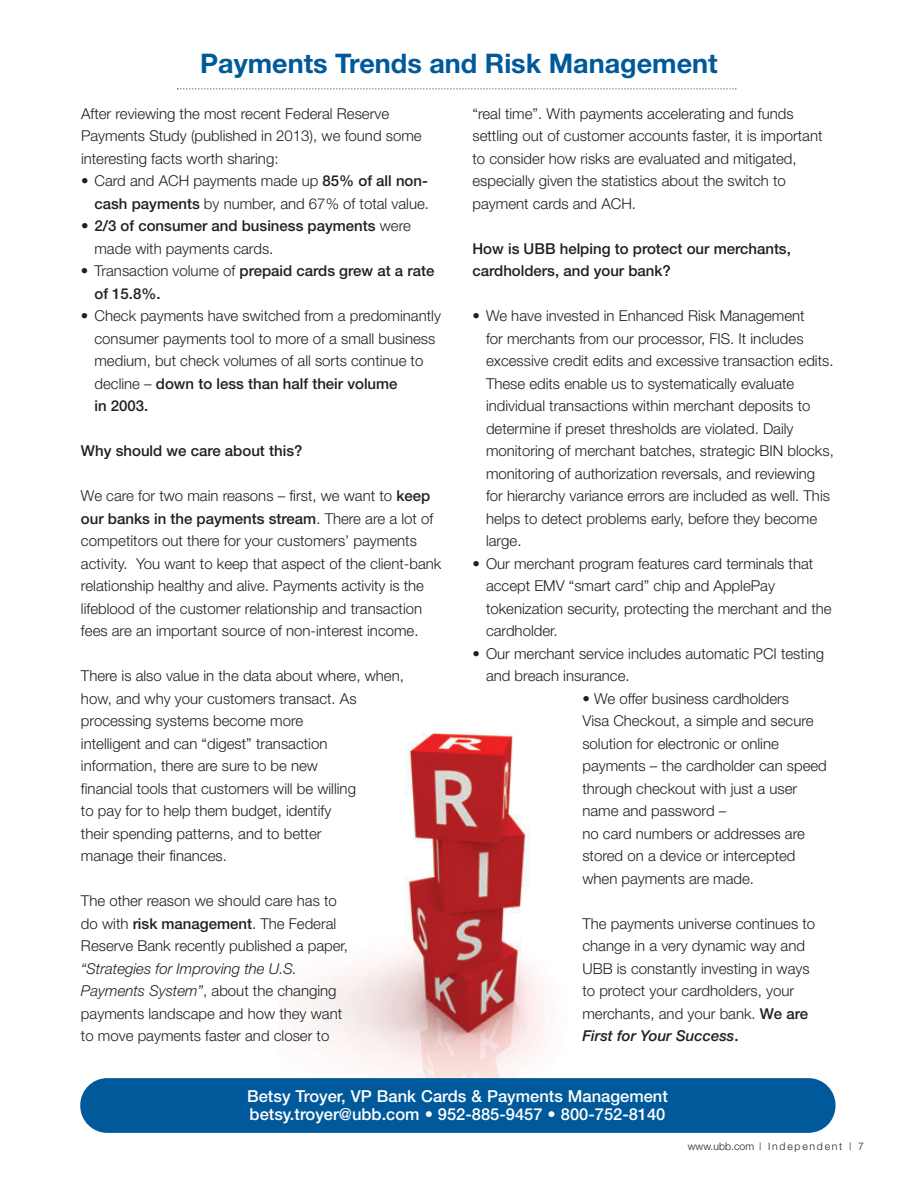
<style>
.page{position:relative;width:918px;height:1188px;background:#fff}
.page>*{position:absolute;margin:0;border:0;box-sizing:border-box;transform-origin:0 0}
.t1{font:700 27px "Helvetica Neue";color:#00599b}
.t2{font:500 16.5px/18px "Helvetica Neue";color:#fff}
.t3{font:300 15px/22.5px "Helvetica Neue";color:#231f20}
.t4{font:500 15px/22.5px "Helvetica Neue";color:#231f20}
.t5{font:300 10.5px "Helvetica Neue";letter-spacing:.165em;color:#231f20}
.s1{font-weight:500}
.s2{font-weight:300}
.s3{font-style:italic}
.s4{font-weight:500;font-style:italic}
</style>
<div class="page">
<img style="left:298px;top:733px;width:246px;height:345px">
<svg style="left:177px;top:88px;width:559px;height:2px"></svg>
<div style="left:80px;top:1078px;width:756px;height:55px;background:#00599b;border-radius:27px"></div>
<h1 class="t1" style="left:200px;top:54px;width:519px">Payments Trends and Risk Management</h1>
<p class="t3" style="left:81px;top:104px;width:342px">After reviewing the most recent Federal Reserve<br>Payments Study (published in 2013), we found some interesting facts worth sharing:</p>
<p class="t3" style="left:81px;top:171px;width:350px;text-align:right">• Card and ACH payments made up <span class="s1">85% of all non&shy;cash payments</span> by number, and 67% of total value.</p>
<p class="t4" style="left:94px;top:216px;width:318px;text-indent:-13px"><span class="s2">•</span> 2/3 of consumer and business payments <span class="s2">were made with payments cards.</span></p>
<p class="t4" style="left:94px;top:261px;width:341px;text-indent:-14px"><span class="s2">• Transaction volume of</span> prepaid cards grew at a rate of 15.8%.</p>
<p class="t3" style="left:94px;top:306px;width:348px;text-indent:-14px">• Check payments have switched from a predominantly consumer payments tool to more of a small business medium, but check volumes of all sorts continue to decline – <span class="s1">down to less than half their volume<br>in 2003.</span></p>
<p class="t4" style="left:81px;top:441px;width:223px">Why should we care about this?</p>
<p class="t3" style="left:81px;top:486px;width:362px">We care for two main reasons – first, we want to <span class="s1">keep our banks in the payments stream</span>. There are a lot of competitors out there for your customers’ payments activity. You want to keep that aspect of the client-bank relationship healthy and alive. Payments activity is the lifeblood of the customer relationship and transaction fees are an important source of non-interest income.</p>
<p class="t3" style="left:81px;top:666px;width:324px">There is also value in the data about where, when, how, and why your customers transact. As processing systems become more<br>intelligent and can “digest” transaction information, there are sure to be new<br>financial tools that customers will be willing<br>to pay for to help them budget, identify<br>their spending patterns, and to better<br>manage their finances.</p>
<p class="t3" style="left:81px;top:891px;width:269px">The other reason we should care has to do with <span class="s1">risk management</span>. The Federal<br>Reserve Bank recently published a paper,</p>
<p class="t3" style="left:81px;top:959px;width:263px"><span class="s3">“Strategies for Improving the U.S.<br>Payments System”</span>, about the changing payments landscape and how they want to move payments faster and closer to</p>
<p class="t3" style="left:472px;top:104px;width:352px">“real time”. With payments accelerating and funds settling out of customer accounts faster, it is important to consider how risks are evaluated and mitigated, especially given the statistics about the switch to payment cards and ACH.</p>
<p class="t4" style="left:472px;top:239px;width:320px">How is UBB helping to protect our merchants, cardholders, and your bank?</p>
<p class="t3" style="left:486px;top:306px;width:349px;text-indent:-14px">• We have invested in Enhanced Risk Management<br>for merchants from our processor, FIS. It includes excessive credit edits and excessive transaction edits.<br>These edits enable us to systematically evaluate individual transactions within merchant deposits to determine if preset thresholds are violated. Daily monitoring of merchant batches, strategic BIN blocks, monitoring of authorization reversals, and reviewing for hierarchy variance errors are included as well. This helps to detect problems early, before they become large.</p>
<p class="t3" style="left:486px;top:554px;width:347px;text-indent:-14px">• Our merchant program features card terminals that accept EMV “smart card” chip and ApplePay tokenization security, protecting the merchant and the cardholder.</p>
<p class="t3" style="left:486px;top:644px;width:340px;text-indent:-14px">• Our merchant service includes automatic PCI testing and breach insurance.</p>
<p class="t3" style="left:582px;top:689px;width:246px">• We offer business cardholders<br>Visa Checkout, a simple and secure solution for electronic or online payments – the cardholder can speed through checkout with just a user name and password –<br>no card numbers or addresses are stored on a device or intercepted when payments are made.</p>
<p class="t3" style="left:582px;top:914px;width:234px">The payments universe continues to change in a very dynamic way and<br>UBB is constantly investing in ways to protect your cardholders, your merchants, and your bank. <span class="s1">We are<br></span><span class="s4">First for Your Success</span><span class="s1">.</span></p>
<p class="t2" style="left:247px;top:1088px;width:422px">Betsy Troyer, VP Bank Cards &amp; Payments Management betsy.troyer@ubb.com • 952-885-9457 • 800-752-8140</p>
<p class="t5" style="left:688px;top:1143px;width:178px">www.ubb.com | Independent | 7</p>
</div>
